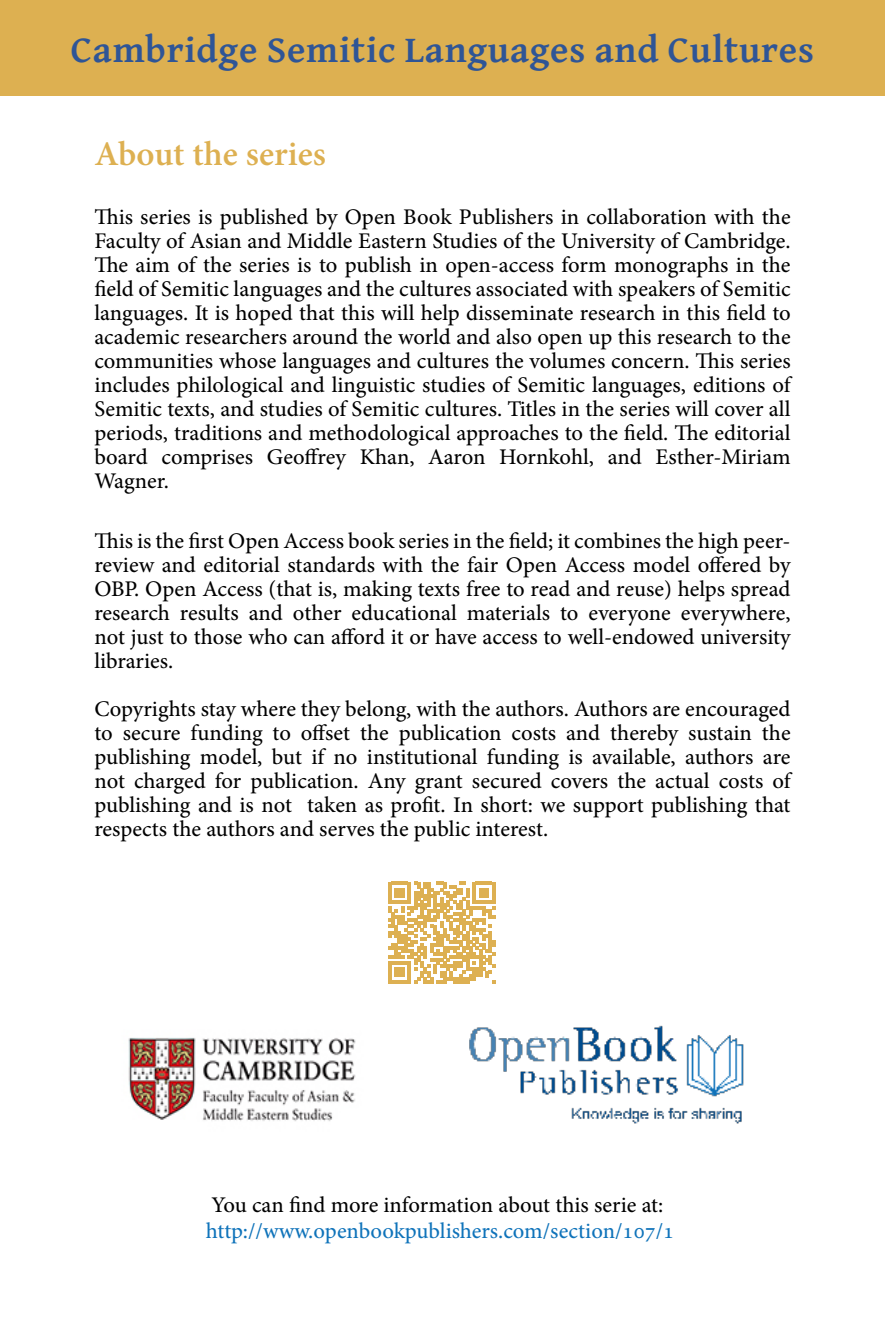
<style>
.page{position:relative;width:885px;height:1327px;background:#fff}
.page>*{position:absolute;margin:0;border:0;box-sizing:border-box;transform-origin:0 0}
.t1{font:700 38px "David Libre";letter-spacing:.02em;color:#2f5596}
.t2{font:700 34px "Adobe Hebrew";color:#ddb051}
.t3{font:22px/24px "Adobe Hebrew";letter-spacing:-.005em;color:#000;text-align:justify}
.t4{font:22px "Adobe Hebrew";color:#0f73ba}
</style>
<div class="page">
<svg style="left:388px;top:882px;width:107px;height:101px"></svg>
<div style="left:0;top:0;width:884px;height:95px;background:#ddb051"></div>
<img style="left:128px;top:1037px;width:228px;height:84px">
<img style="left:469px;top:1025px;width:275px;height:99px">
<p class="t1" style="left:71px;top:21px;width:744px">Cambridge Semitic Languages and Cultures</p>
<p class="t2" style="left:94px;top:133px;width:233px">About the series</p>
<p class="t3" style="left:94px;top:205px;width:697px">This series is published by Open Book Publishers in collaboration with the Faculty of Asian and Middle Eastern Studies of the University of Cambridge.<br>The aim of the series is to publish in open-access form monographs in the field of Semitic languages and the cultures associated with speakers of Semitic languages. It is hoped that this will help disseminate research in this field to academic researchers around the world and also open up this research to the communities whose languages and cultures the volumes concern. This series includes philological and linguistic studies of Semitic languages, editions of Semitic texts, and studies of Semitic cultures. Titles in the series will cover all periods, traditions and methodological approaches to the field. The editorial board comprises Geoffrey Khan, Aaron Hornkohl, and Esther-Miriam Wagner.</p>
<p class="t3" style="left:94px;top:529px;width:697px">This is the first Open Access book series in the field; it combines the high peer&shy;review and editorial standards with the fair Open Access model offered by OBP. Open Access (that is, making texts free to read and reuse) helps spread research results and other educational materials to everyone everywhere, not just to those who can afford it or have access to well-endowed university libraries.</p>
<p class="t3" style="left:94px;top:697px;width:697px">Copyrights stay where they belong, with the authors. Authors are encouraged to secure funding to offset the publication costs and thereby sustain the publishing model, but if no institutional funding is available, authors are not charged for publication. Any grant secured covers the actual costs of publishing and is not taken as profit. In short: we support publishing that respects the authors and serves the public interest.</p>
<p class="t3" style="left:212px;top:1193px;width:453px">You can find more information about this serie at:</p>
<p class="t4" style="left:206px;top:1218px;width:470px">http://www.openbookpublishers.com/section/107/1</p>
</div>
